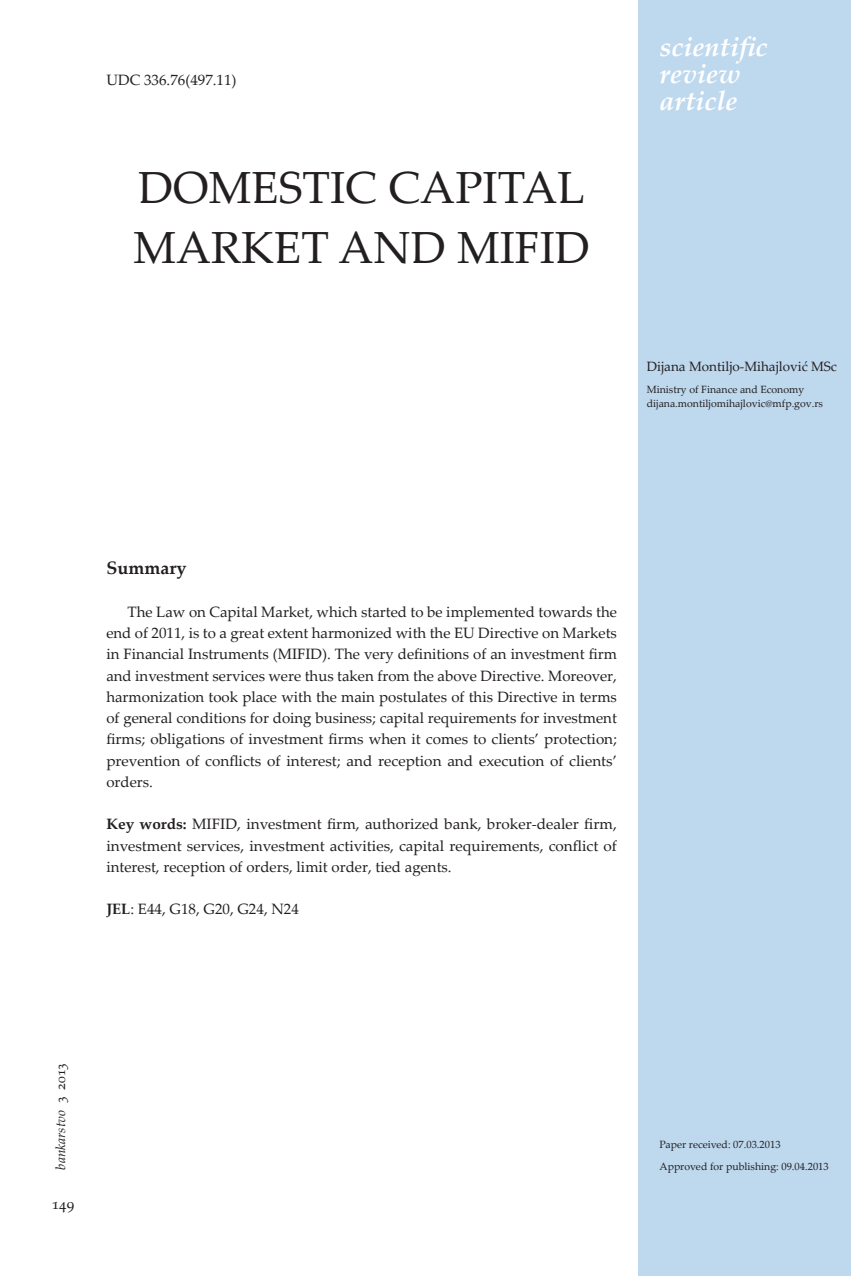
<style>
.page{position:relative;width:851px;height:1276px;background:#fff}
.page>*{position:absolute;margin:0;border:0;box-sizing:border-box;transform-origin:0 0}
.t1{font:45px/60px "Palatino Linotype";color:#231f20}
.t2{font:italic 700 27px/27px "Palatino Linotype";color:#fff}
.t3{font:700 18px "Palatino Linotype";color:#231f20}
.t4{font:15px/21.3px "Palatino Linotype";color:#231f20;text-align:justify}
.t5{font:13.5px "Palatino Linotype";color:#231f20}
.t6{font:italic 13.5px "Palatino Linotype";color:#231f20}
.t7{font:10.5px/21.3px "Palatino Linotype";color:#231f20}
.s1{font-weight:700}
.s2{font-style:normal}
</style>
<div class="page">
<div style="left:638px;top:0;width:212px;height:1276px;background:#bed8ee"></div>
<p class="t4" style="left:106px;top:69px;width:132px">UDC 336.76(497.11)</p>
<h1 class="t1" style="left:133px;top:156px;width:458px">DOMESTIC CAPITAL<br>MARKET AND MIFID</h1>
<h2 class="t2" style="left:659px;top:32px;width:109px">scientific review article</h2>
<p class="t5" style="left:646px;top:357px;width:192px">Dijana Montiljo-Mihajlović MSc</p>
<p class="t7" style="left:646px;top:383px;width:178px;line-height:13.5px">Ministry of Finance and Economy dijana.montiljomihajlovic@mfp.gov.rs</p>
<p class="t3" style="left:106px;top:555px;width:82px">Summary</p>
<p class="t4" style="left:106px;top:600px;width:512px;text-indent:21px">The Law on Capital Market, which started to be implemented towards the end of 2011, is to a great extent harmonized with the EU Directive on Markets in Financial Instruments (MIFID). The very definitions of an investment firm and investment services were thus taken from the above Directive. Moreover, harmonization took place with the main postulates of this Directive in terms of general conditions for doing business; capital requirements for investment firms; obligations of investment firms when it comes to clients’ protection; prevention of conflicts of interest; and reception and execution of clients’ orders.</p>
<p class="t4" style="left:106px;top:813px;width:512px"><span class="s1">Key words:</span> MIFID, investment firm, authorized bank, broker-dealer firm, investment services, investment activities, capital requirements, conflict of interest, reception of orders, limit order, tied agents.</p>
<p class="t4" style="left:106px;top:898px;width:194px"><span class="s1">JEL</span>: E44, G18, G20, G24, N24</p>
<p class="t6" style="left:51px;top:1169px;width:108px;rotate:-90deg">bankarstvo <span class="s2">3 2013</span></p>
<p class="t4" style="left:52px;top:1193px;width:24px">149</p>
<p class="t7" style="left:659px;top:1133px;width:171px">Paper received: 07.03.2013<br>Approved for publishing: 09.04.2013</p>
</div>
